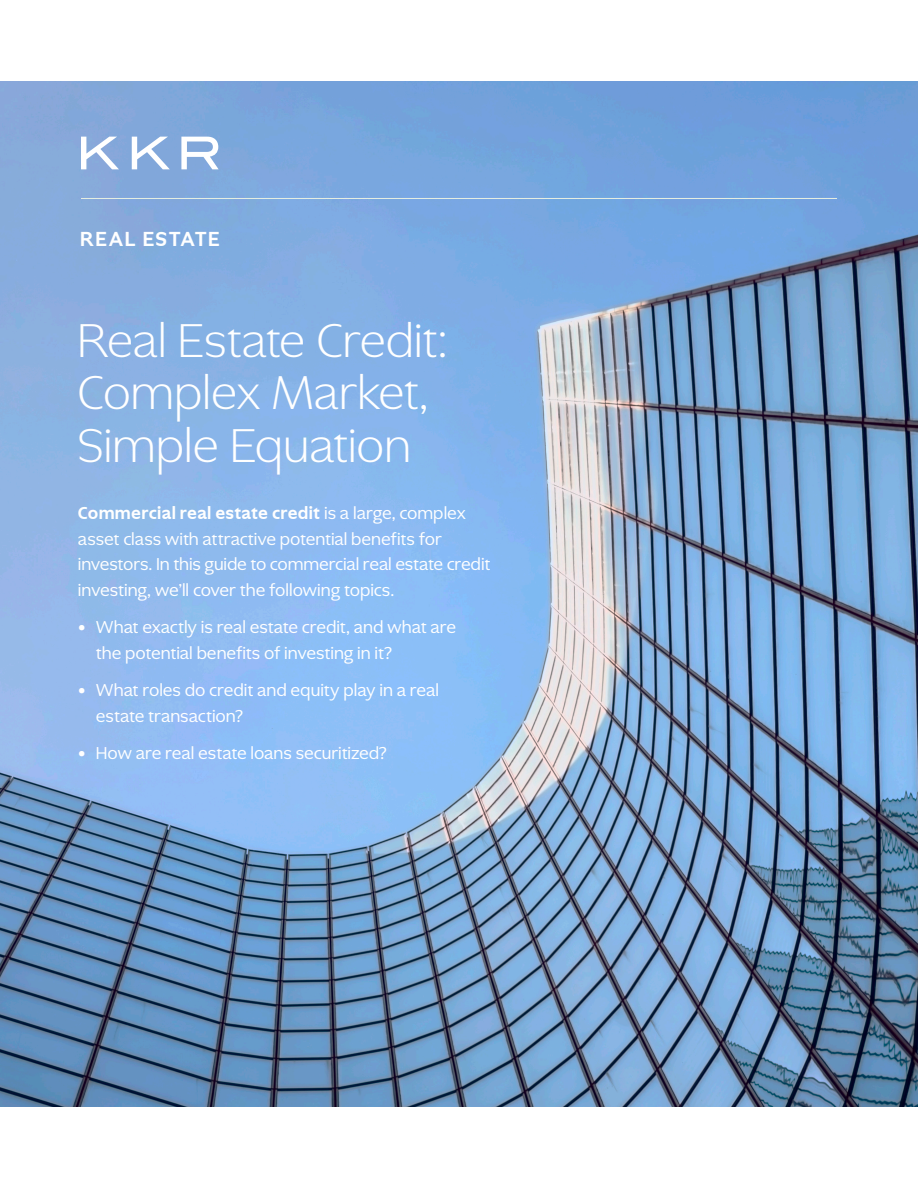
<style>
.page{position:relative;width:918px;height:1188px;background:#fff}
.page>*{position:absolute;margin:0;border:0;box-sizing:border-box;transform-origin:0 0}
.t1{font:300 49.5px/52.5px "Ghost";letter-spacing:.03em;color:#fff}
.t2{font:700 21px "Ghost";letter-spacing:.1em;color:#fff}
.Body_Copy_-_Ghost_Li{font:18px/25.5px "Ghost";letter-spacing:.035em;color:#fff}
.s1{font-weight:700}
.s2{font-weight:800;font-size:22.5px}
</style>
<div class="page">
<img style="left:0;top:81px;width:918px;height:1026px">
<hr style="left:81px;top:198px;width:756px;height:1px;background:#e7efe2">
<svg style="left:81px;top:137px;width:38px;height:32px"></svg>
<svg style="left:132px;top:137px;width:38px;height:32px"></svg>
<svg style="left:181px;top:137px;width:38px;height:32px"></svg>
<p class="t2" style="left:81px;top:226px;width:140px">REAL ESTATE</p>
<p class="t1" style="left:78px;top:314px;width:371px">Real Estate Credit:<br>Complex Market,<br>Simple Equation</p>
<p class="Body_Copy_-_Ghost_Li" style="left:78px;top:500px;width:413px"><span class="s1">Commercial real estate credit</span> is a large, complex asset class with attractive potential benefits for investors. In this guide to commercial real estate credit investing, we’ll cover the following topics.</p>
<p class="Body_Copy_-_Ghost_Li" style="left:96px;top:614px;width:361px;text-indent:-18px"><span class="s2">•</span> What exactly is real estate credit, and what are the potential benefits of investing in it?</p>
<p class="Body_Copy_-_Ghost_Li" style="left:96px;top:677px;width:344px;text-indent:-18px"><span class="s2">•</span> What roles do credit and equity play in a real estate transaction?</p>
<p class="Body_Copy_-_Ghost_Li" style="left:78px;top:740px;width:310px"><span class="s2">•</span> How are real estate loans securitized?</p>
</div>
